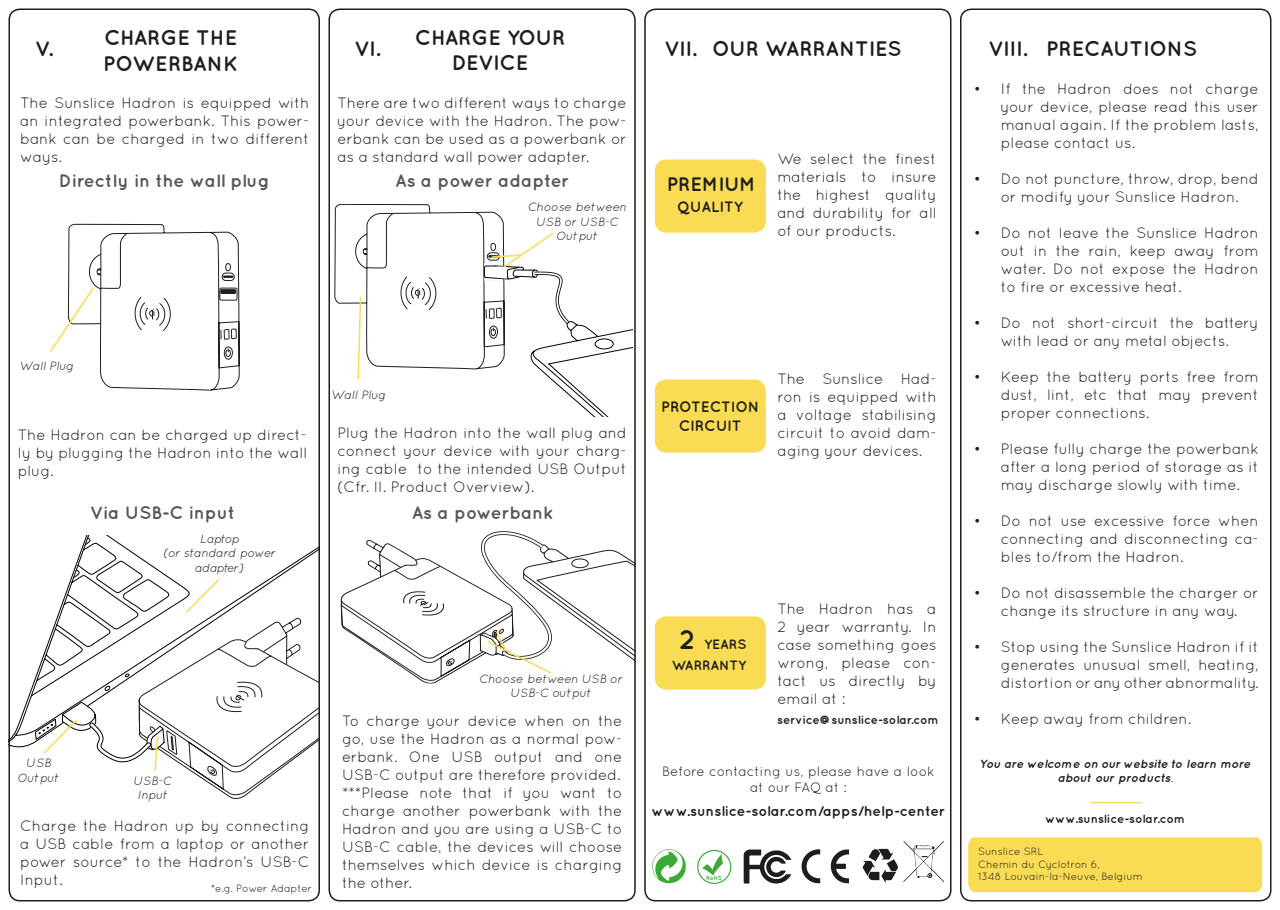
<style>
.page{position:relative;width:1280px;height:910px;background:#fff}
.page>*{position:absolute;margin:0;border:0;box-sizing:border-box;transform-origin:0 0}
.t1{font:700 27px "Quicksand";color:#1d1d1b}
.t2{font:700 21px/25.2px "Quicksand";color:#1d1d1b;text-align:center}
.t3{font:700 19.5px "Quicksand";color:#1d1d1b}
.t4{font:700 18px "Quicksand";color:#575756}
.t5{font:15px/18px "Quicksand";color:#1d1d1b;text-align:justify}
.t6{font:700 15px "Quicksand";color:#1d1d1b}
.t7{font:700 14.25px "Quicksand";color:#1d1d1b}
.t8{font:13.5px/16.2px "Quicksand";color:#1d1d1b;text-align:center}
.t9{font:700 13.5px "Quicksand";color:#1d1d1b}
.t10{font:italic 12px/14.4px "Quicksand";color:#1d1d1b;text-align:center}
.t11{font:italic 700 12px/14.4px "Quicksand";letter-spacing:-.025em;color:#1d1d1b;text-align:center}
.t12{font:700 12px "Quicksand";color:#1d1d1b}
.t13{font:italic 12px/14.4px "Quicksand";letter-spacing:-.035em;color:#1d1d1b;text-align:center}
.t14{font:10.5px "Quicksand";color:#1d1d1b}
.t15{font:10.5px "Quicksand";letter-spacing:-.02em;color:#1d1d1b}
.t16{font:700 6px "Quicksand";color:#3baa35}
</style>
<div class="page">
<div style="left:9px;top:9px;width:311px;height:892px;border:2px solid #1d1d1b;border-radius:11px"></div>
<div style="left:328px;top:9px;width:308px;height:892px;border:2px solid #1d1d1b;border-radius:11px"></div>
<div style="left:644px;top:9px;width:307px;height:892px;border:2px solid #1d1d1b;border-radius:11px"></div>
<div style="left:960px;top:9px;width:311px;height:892px;border:2px solid #1d1d1b;border-radius:11px"></div>
<svg style="left:830px;top:849px;width:19px;height:34px"></svg>
<svg style="left:801px;top:849px;width:19px;height:34px"></svg>
<svg style="left:744px;top:849px;width:47px;height:34px"></svg>
<svg style="left:652px;top:849px;width:34px;height:34px"></svg>
<svg style="left:697px;top:850px;width:34px;height:34px"></svg>
<svg style="left:863px;top:841px;width:81px;height:42px"></svg>
<div style="left:968px;top:837px;width:294px;height:55px;background:#fadb54"></div>
<hr style="left:1091px;top:802px;width:50px;height:1px;background:#fadb54">
<div style="left:656px;top:160px;width:109px;height:72px;background:#fadb54;border-radius:11px"></div>
<div style="left:655px;top:159px;width:111px;height:74px;border:2px solid #fadb54;border-radius:11px"></div>
<div style="left:656px;top:380px;width:109px;height:72px;background:#fadb54;border-radius:11px"></div>
<div style="left:655px;top:379px;width:111px;height:74px;border:2px solid #fadb54;border-radius:11px"></div>
<div style="left:656px;top:617px;width:109px;height:72px;background:#fadb54;border-radius:11px"></div>
<div style="left:655px;top:616px;width:111px;height:73px;border:2px solid #fadb54;border-radius:11px"></div>
<svg style="left:9px;top:535px;width:311px;height:218px"></svg>
<svg style="left:50px;top:224px;width:190px;height:167px"></svg>
<svg style="left:34px;top:536px;width:286px;height:263px"></svg>
<svg style="left:340px;top:525px;width:296px;height:161px"></svg>
<svg style="left:334px;top:204px;width:298px;height:213px"></svg>
<p class="t2" style="left:104px;top:25px;width:135px">CHARGE THE</p>
<p class="t2" style="left:103px;top:50px;width:136px">POWERBANK</p>
<p class="t5" style="left:20px;top:93px;width:291px">The Sunslice Hadron is equipped with an integrated powerbank. This power&shy;bank can be charged in two different ways.</p>
<p class="t2" style="left:35px;top:35px;width:20px">V.</p>
<p class="t4" style="left:59px;top:170px;width:212px">Directly in the wall plug</p>
<p class="t2" style="left:355px;top:35px;width:27px">VI.</p>
<p class="t2" style="left:415px;top:25px;width:152px">CHARGE YOUR<br>DEVICE</p>
<p class="t5" style="left:338px;top:94px;width:291px">There are two different ways to charge your device with the Hadron. The pow&shy;erbank can be used as a powerbank or as a standard wall power adapter.</p>
<p class="t4" style="left:395px;top:169px;width:176px">As a power adapter</p>
<p class="t10" style="left:528px;top:200px;width:100px">Choose between<br>USB or USB-C</p>
<p class="t10" style="left:556px;top:229px;width:43px">Output</p>
<p class="t2" style="left:664px;top:35px;width:34px">VII.</p>
<p class="t2" style="left:712px;top:35px;width:191px">OUR WARRANTIES</p>
<p class="t3" style="left:667px;top:172px;width:90px">PREMIUM</p>
<p class="t6" style="left:677px;top:198px;width:67px">QUALITY</p>
<p class="t5" style="left:777px;top:150px;width:161px">We select the finest materials to insure the highest quality and durability for all of our products.</p>
<p class="t10" style="left:21px;top:359px;width:55px">Wall Plug</p>
<p class="t5" style="left:18px;top:426px;width:291px">The Hadron can be charged up direct&shy;ly by plugging the Hadron into the wall plug.</p>
<p class="t4" style="left:90px;top:502px;width:146px">Via USB-C input</p>
<p class="t10" style="left:200px;top:531px;width:41px">Laptop</p>
<p class="t13" style="left:163px;top:546px;width:114px">(or standard power adapter)</p>
<p class="t10" style="left:332px;top:388px;width:55px">Wall Plug</p>
<p class="t5" style="left:338px;top:424px;width:291px">Plug the Hadron into the wall plug and connect your device with your charg&shy;ing cable to the intended USB Output (Cfr. II. Product Overview).</p>
<p class="t4" style="left:412px;top:502px;width:143px">As a powerbank</p>
<p class="t10" style="left:26px;top:756px;width:26px">USB</p>
<p class="t10" style="left:18px;top:770px;width:43px">Output</p>
<p class="t10" style="left:133px;top:773px;width:40px">USB-C</p>
<p class="t10" style="left:137px;top:787px;width:32px">Input</p>
<p class="t5" style="left:20px;top:817px;width:291px">Charge the Hadron up by connecting a USB cable from a laptop or another power source* to the Hadron’s USB-C Input.</p>
<p class="t15" style="left:211px;top:882px;width:103px">*e.g. Power Adapter</p>
<p class="t10" style="left:480px;top:672px;width:144px">Choose between USB or<br>USB-C output</p>
<p class="t5" style="left:342px;top:712px;width:282px">To charge your device when on the go, use the Hadron as a normal pow&shy;erbank. One USB output and one USB-C output are therefore provided.</p>
<p class="t5" style="left:342px;top:784px;width:282px">***Please note that if you want to charge another powerbank with the Hadron and you are using a USB-C to USB-C cable, the devices will choose themselves which device is charging the other.</p>
<p class="t6" style="left:661px;top:398px;width:100px">PROTECTION</p>
<p class="t6" style="left:679px;top:417px;width:64px">CIRCUIT</p>
<p class="t5" style="left:777px;top:370px;width:161px">The Sunslice Had&shy;ron is equipped with a voltage stabilising circuit to avoid dam&shy;aging your devices.</p>
<p class="t1" style="left:679px;top:623px;width:17px">2</p>
<p class="t9" style="left:704px;top:636px;width:44px">YEARS</p>
<p class="t9" style="left:672px;top:657px;width:76px">WARRANTY</p>
<p class="t5" style="left:777px;top:599px;width:161px">The Hadron has a 2 year warranty. In case something goes wrong, please con&shy;tact us directly by email at :</p>
<p class="t12" style="left:777px;top:713px;width:163px">service@sunslice-solar.com</p>
<p class="t8" style="left:662px;top:763px;width:274px">Before contacting us, please have a look at our FAQ at :</p>
<p class="t7" style="left:651px;top:802px;width:295px">www.sunslice-solar.com/apps/help-center</p>
<p class="t16" style="left:706px;top:874px;width:17px">RoHS</p>
<p class="t2" style="left:988px;top:35px;width:40px">VIII.</p>
<p class="t2" style="left:1046px;top:35px;width:152px">PRECAUTIONS</p>
<p class="t5" style="left:1001px;top:80px;width:259px;text-indent:-27px">• If the Hadron does not charge your device, please read this user manual again. If the problem lasts, please contact us.</p>
<p class="t5" style="left:974px;top:170px;width:286px;text-align:center">• Do not puncture, throw, drop, bend or modify your Sunslice Hadron.</p>
<p class="t5" style="left:1001px;top:224px;width:259px;text-indent:-27px">• Do not leave the Sunslice Hadron out in the rain, keep away from water. Do not expose the Hadron to fire or excessive heat.</p>
<p class="t5" style="left:974px;top:314px;width:286px;text-align:center">• Do not short-circuit the battery with lead or any metal objects.</p>
<p class="t5" style="left:1001px;top:368px;width:259px;text-indent:-27px">• Keep the battery ports free from dust, lint, etc that may prevent proper connections.</p>
<p class="t5" style="left:1001px;top:440px;width:259px;text-indent:-27px">• Please fully charge the powerbank after a long period of storage as it may discharge slowly with time.</p>
<p class="t5" style="left:1001px;top:512px;width:259px;text-indent:-27px">• Do not use excessive force when connecting and disconnecting ca&shy;bles to/from the Hadron.</p>
<p class="t5" style="left:974px;top:584px;width:286px;text-align:center">• Do not disassemble the charger or change its structure in any way.</p>
<p class="t5" style="left:1001px;top:638px;width:259px;text-indent:-27px">• Stop using the Sunslice Hadron if it generates unusual smell, heating, distortion or any other abnormality.</p>
<p class="t5" style="left:974px;top:710px;width:219px">• Keep away from children.</p>
<p class="t11" style="left:981px;top:756px;width:272px">You are welcome on our website to learn more about our products.</p>
<p class="t12" style="left:1045px;top:812px;width:142px">www.sunslice-solar.com</p>
<p class="t14" style="left:978px;top:845px;width:67px">Sunslice SRL</p>
<p class="t14" style="left:978px;top:858px;width:123px">Chemin du Cyclotron 6,</p>
<p class="t14" style="left:978px;top:871px;width:166px">1348 Louvain-la-Neuve, Belgium</p>
</div>
